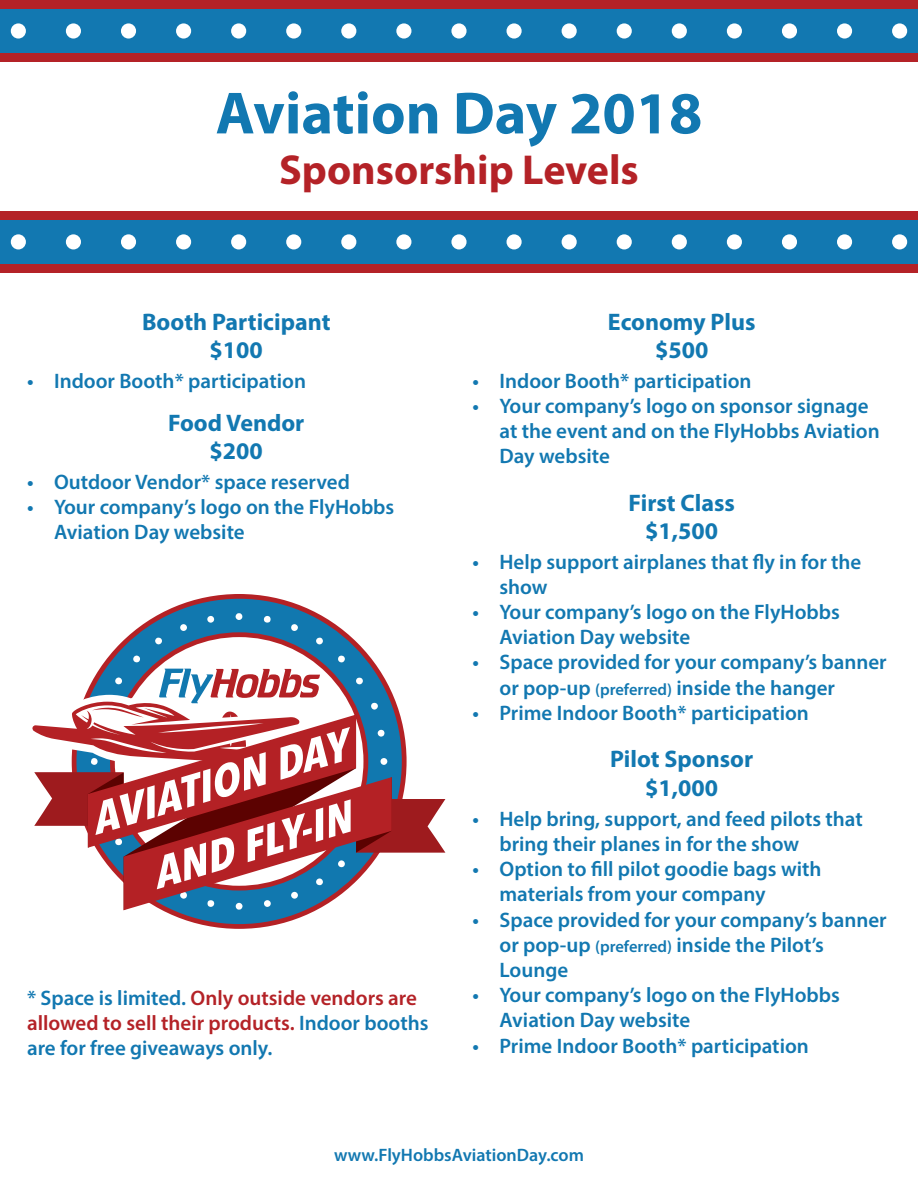
<style>
.page{position:relative;width:918px;height:1188px;background:#fff}
.page>*{position:absolute;margin:0;border:0;box-sizing:border-box;transform-origin:0 0}
.t1{font:700 60px "Myriad Pro";color:#1278b1}
.t2{font:700 42px "Myriad Pro";color:#b42227}
.t3{font:700 24px/28.8px "Myriad Pro";color:#1278b1;text-align:center}
.t4{font:600 21px/25.2px "Myriad Pro";color:#1278b1}
.t5{font:600 18px "Myriad Pro";color:#1278b1}
.s1{color:#b42227}
.s2{font-size:16.5px}
</style>
<div class="page">
<div style="left:0;top:8px;width:918px;height:46px;background:#1278b1"></div>
<div style="left:0;top:0;width:918px;height:8px;background:#b42227"></div>
<div style="left:0;top:54px;width:918px;height:8px;background:#b42227"></div>
<div style="left:11px;top:23px;width:15px;height:16px;background:#fff;border-radius:50%"></div>
<div style="left:892px;top:23px;width:15px;height:16px;background:#fff;border-radius:50%"></div>
<div style="left:837px;top:23px;width:15px;height:16px;background:#fff;border-radius:50%"></div>
<div style="left:782px;top:23px;width:15px;height:16px;background:#fff;border-radius:50%"></div>
<div style="left:727px;top:23px;width:15px;height:16px;background:#fff;border-radius:50%"></div>
<div style="left:672px;top:23px;width:15px;height:16px;background:#fff;border-radius:50%"></div>
<div style="left:617px;top:23px;width:15px;height:16px;background:#fff;border-radius:50%"></div>
<div style="left:507px;top:23px;width:15px;height:16px;background:#fff;border-radius:50%"></div>
<div style="left:562px;top:23px;width:15px;height:16px;background:#fff;border-radius:50%"></div>
<svg style="left:451px;top:23px;width:16px;height:16px"></svg>
<div style="left:396px;top:23px;width:15px;height:16px;background:#fff;border-radius:50%"></div>
<div style="left:341px;top:23px;width:15px;height:16px;background:#fff;border-radius:50%"></div>
<div style="left:286px;top:23px;width:15px;height:16px;background:#fff;border-radius:50%"></div>
<div style="left:231px;top:23px;width:15px;height:16px;background:#fff;border-radius:50%"></div>
<div style="left:176px;top:23px;width:15px;height:16px;background:#fff;border-radius:50%"></div>
<div style="left:121px;top:23px;width:15px;height:16px;background:#fff;border-radius:50%"></div>
<div style="left:66px;top:23px;width:15px;height:16px;background:#fff;border-radius:50%"></div>
<div style="left:0;top:219px;width:918px;height:46px;background:#1278b1"></div>
<div style="left:0;top:211px;width:918px;height:8px;background:#b42227"></div>
<div style="left:0;top:265px;width:918px;height:8px;background:#b42227"></div>
<div style="left:11px;top:234px;width:15px;height:15px;background:#fff;border-radius:50%"></div>
<div style="left:892px;top:234px;width:15px;height:15px;background:#fff;border-radius:50%"></div>
<div style="left:837px;top:234px;width:15px;height:15px;background:#fff;border-radius:50%"></div>
<div style="left:782px;top:234px;width:15px;height:15px;background:#fff;border-radius:50%"></div>
<div style="left:727px;top:234px;width:15px;height:15px;background:#fff;border-radius:50%"></div>
<div style="left:672px;top:234px;width:15px;height:15px;background:#fff;border-radius:50%"></div>
<div style="left:617px;top:234px;width:15px;height:15px;background:#fff;border-radius:50%"></div>
<div style="left:507px;top:234px;width:15px;height:15px;background:#fff;border-radius:50%"></div>
<div style="left:562px;top:234px;width:15px;height:15px;background:#fff;border-radius:50%"></div>
<div style="left:451px;top:234px;width:16px;height:15px;background:#fff;border-radius:50%"></div>
<div style="left:396px;top:234px;width:15px;height:15px;background:#fff;border-radius:50%"></div>
<div style="left:341px;top:234px;width:15px;height:15px;background:#fff;border-radius:50%"></div>
<div style="left:286px;top:234px;width:15px;height:15px;background:#fff;border-radius:50%"></div>
<div style="left:231px;top:234px;width:15px;height:15px;background:#fff;border-radius:50%"></div>
<div style="left:176px;top:234px;width:15px;height:15px;background:#fff;border-radius:50%"></div>
<div style="left:121px;top:234px;width:15px;height:15px;background:#fff;border-radius:50%"></div>
<div style="left:66px;top:234px;width:15px;height:15px;background:#fff;border-radius:50%"></div>
<svg style="left:99px;top:594px;width:280px;height:335px"></svg>
<svg style="left:133px;top:656px;width:7px;height:6px"></svg>
<svg style="left:236px;top:613px;width:7px;height:7px"></svg>
<svg style="left:338px;top:656px;width:7px;height:6px"></svg>
<svg style="left:180px;top:624px;width:7px;height:7px"></svg>
<svg style="left:316px;top:638px;width:7px;height:6px"></svg>
<svg style="left:291px;top:624px;width:7px;height:7px"></svg>
<svg style="left:207px;top:616px;width:7px;height:7px"></svg>
<svg style="left:32px;top:669px;width:413px;height:241px"></svg>
<svg style="left:155px;top:638px;width:7px;height:6px"></svg>
<svg style="left:264px;top:616px;width:7px;height:7px"></svg>
<h1 class="t1" style="left:216px;top:74px;width:488px">Aviation Day 2018</h1>
<h2 class="t2" style="left:279px;top:142px;width:361px">Sponsorship Levels</h2>
<p class="t3" style="left:142px;top:306px;width:190px">Booth Participant $100</p>
<p class="t3" style="left:608px;top:306px;width:149px">Economy Plus $500</p>
<p class="t4" style="left:27px;top:368px;width:281px">• Indoor Booth* participation</p>
<p class="t3" style="left:168px;top:407px;width:138px">Food Vendor $200</p>
<p class="t4" style="left:27px;top:469px;width:324px">• Outdoor Vendor* space reserved</p>
<p class="t4" style="left:54px;top:494px;width:342px;text-indent:-27px">• Your company’s logo on the FlyHobbs<br>Aviation Day website</p>
<p class="t4" style="left:27px;top:984px;width:403px">* Space is limited. <span class="s1">Only outside vendors are allowed to sell their products.</span> Indoor booths are for free giveaways only.</p>
<p class="t4" style="left:472px;top:368px;width:281px">• Indoor Booth* participation</p>
<p class="t4" style="left:500px;top:393px;width:382px;text-indent:-27px">• Your company’s logo on sponsor signage at the event and on the FlyHobbs Aviation<br>Day website</p>
<p class="t3" style="left:629px;top:487px;width:108px">First Class $1,500</p>
<p class="t4" style="left:500px;top:548px;width:363px;text-indent:-27px">• Help support airplanes that fly in for the show</p>
<p class="t4" style="left:500px;top:599px;width:342px;text-indent:-27px">• Your company’s logo on the FlyHobbs<br>Aviation Day website</p>
<p class="t4" style="left:500px;top:649px;width:389px;text-indent:-27px">• Space provided for your company’s banner or pop-up <span class="s2">(preferred)</span> inside the hanger</p>
<p class="t4" style="left:472px;top:700px;width:338px">• Prime Indoor Booth* participation</p>
<p class="t3" style="left:610px;top:744px;width:145px">Pilot Sponsor $1,000</p>
<p class="t4" style="left:500px;top:806px;width:365px;text-indent:-27px">• Help bring, support, and feed pilots that bring their planes in for the show</p>
<p class="t4" style="left:500px;top:856px;width:324px;text-indent:-27px">• Option to fill pilot goodie bags with materials from your company</p>
<p class="t4" style="left:500px;top:906px;width:389px;text-indent:-27px">• Space provided for your company’s banner or pop-up <span class="s2">(preferred)</span> inside the Pilot’s<br>Lounge</p>
<p class="t4" style="left:500px;top:982px;width:342px;text-indent:-27px">• Your company’s logo on the FlyHobbs<br>Aviation Day website</p>
<p class="t4" style="left:472px;top:1032px;width:338px">• Prime Indoor Booth* participation</p>
<p class="t5" style="left:334px;top:1144px;width:251px">www.FlyHobbsAviationDay.com</p>
</div>
